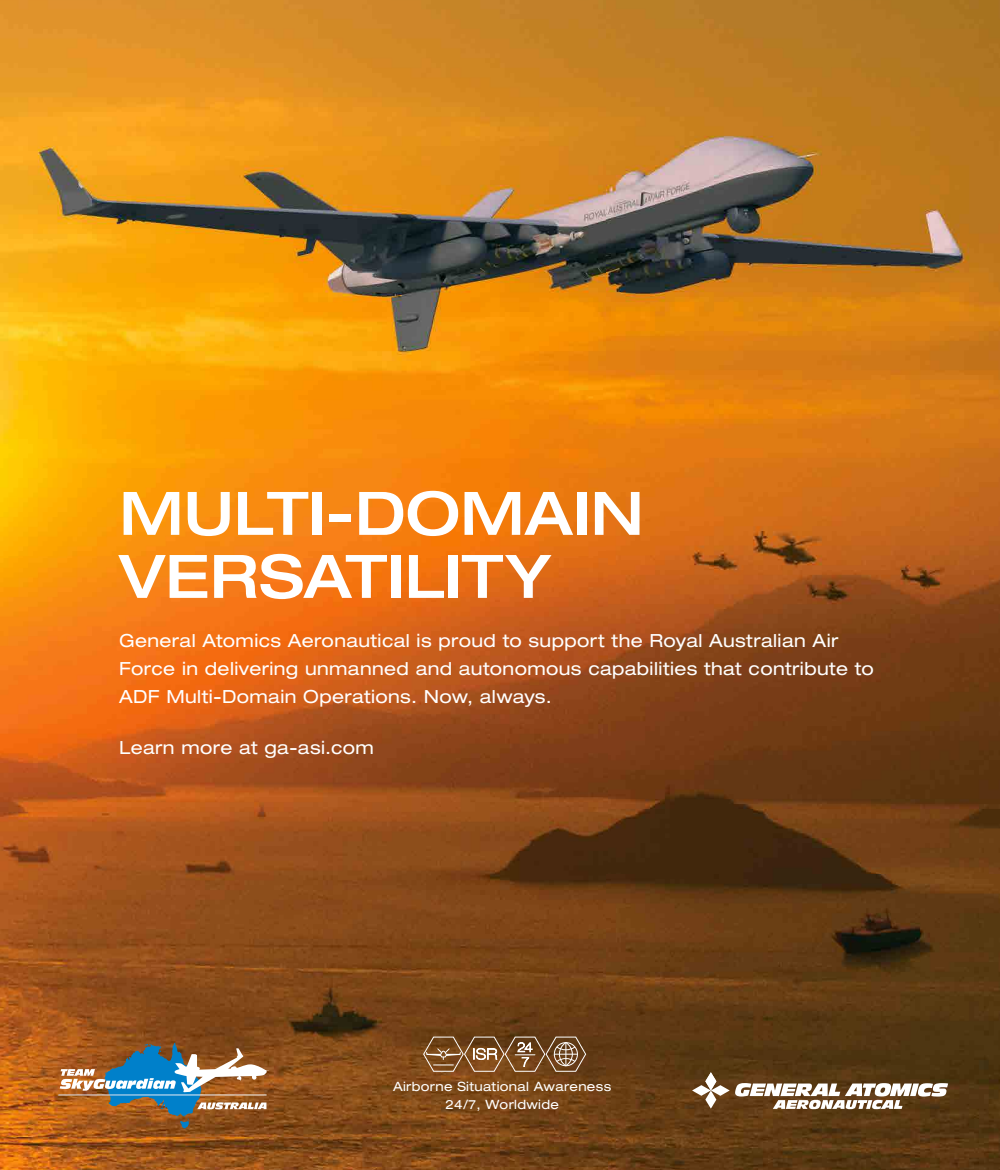
<style>
.page{position:relative;width:1000px;height:1170px;background:#fff}
.page>*{position:absolute;margin:0;border:0;box-sizing:border-box;transform-origin:0 0}
.t1{font:500 expanded 60px/63px "Helvetica Neue LT Pro";color:#fff}
.t2{font:expanded 18px/27.8px "Helvetica Neue LT Pro";letter-spacing:.02em;color:#fff}
.t3{font:expanded 12.75px/18px "Helvetica Neue LT Pro";letter-spacing:.025em;color:#fff;text-align:center}
</style>
<div class="page">
<img style="left:1px;top:0;width:998px;height:1169px">
<svg style="left:735px;top:1082px;width:212px;height:27px"></svg>
<svg style="left:692px;top:1072px;width:37px;height:36px"></svg>
<svg style="left:423px;top:1036px;width:163px;height:35px;background:#87613d"></svg>
<hr style="left:58px;top:1094px;width:208px;height:1px;background:#fff">
<svg style="left:60px;top:1042px;width:209px;height:86px;background:#8b765f"></svg>
<h1 class="t1" style="left:119px;top:480px;width:526px">MULTI-DOMAIN<br>VERSATILITY</h1>
<p class="t2" style="left:119px;top:626px;width:756px">General Atomics Aeronautical is proud to support the Royal Australian Air<br>Force in delivering unmanned and autonomous capabilities that contribute to<br>ADF Multi-Domain Operations. Now, always.</p>
<p class="t2" style="left:119px;top:733px;width:256px">Learn more at ga-asi.com</p>
<p class="t3" style="left:393px;top:1076px;width:219px">Airborne Situational Awareness<br>24/7, Worldwide</p>
</div>
